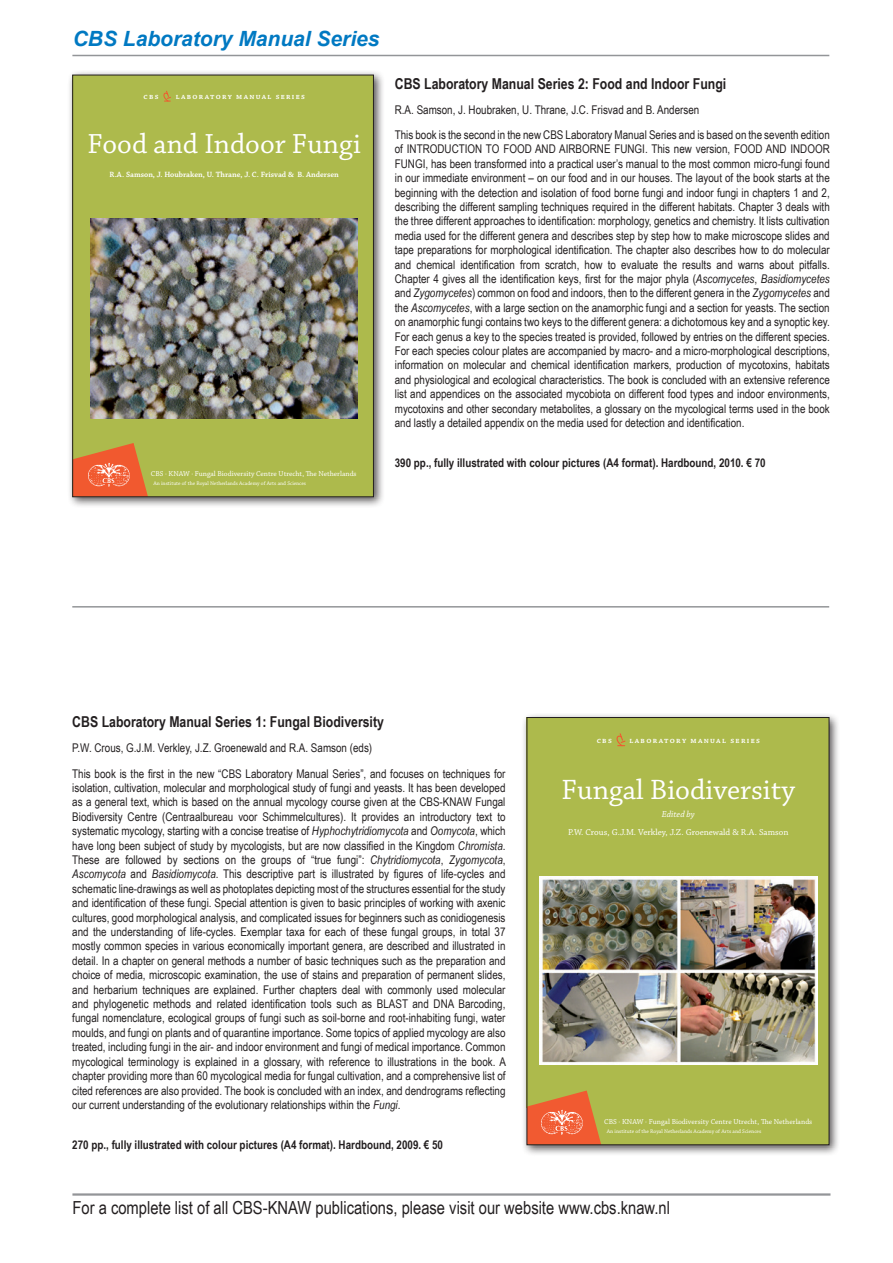
<style>
.page{position:relative;width:893px;height:1263px;background:#fff}
.page>*{position:absolute;margin:0;border:0;box-sizing:border-box;transform-origin:0 0}
.t1{font:29.4px "Chaparral Pro";color:#fff}
.t2{font:29.1px "Chaparral Pro";color:#fff}
.t3{font:italic 700 21px "Arial";color:#0079c2}
.t4{font:18px "Arial Narrow";color:#231f20}
.t5{font:700 15px "Arial Narrow";color:#231f20}
.t6{font:12px/14.4px "Arial Narrow";color:#231f20}
.t7{font:700 12px "Arial Narrow";color:#231f20}
.t8{font:9.15px "Chaparral Pro";color:#fff}
.t9{font:italic 9.15px "Chaparral Pro";color:#fff}
.t10{font:600 8.1px "Chaparral Pro";letter-spacing:.16em;color:#fff}
.t11{font:600 7.95px "Chaparral Pro";color:#fff}
.t12{font:600 7.95px "Chaparral Pro";letter-spacing:.155em;color:#fff}
.t13{font:7.65px "Chaparral Pro";color:#fff}
.t14{font:7.5px "Chaparral Pro";color:#fff}
.t15{font:5.55px "Chaparral Pro";color:#fff}
.s1{font-style:italic}
</style>
<div class="page">
<hr style="left:72px;top:55px;width:757px;height:1px;background:#939598">
<hr style="left:72px;top:1193px;width:758px;height:2px;background:#939598">
<hr style="left:72px;top:606px;width:757px;height:1px;background:#939598">
<div style="left:521px;top:712px;width:319px;height:444px;background:#231f20;opacity:.75"></div>
<div style="left:527px;top:717px;width:302px;height:390px;background:#adba4c"></div>
<div style="left:527px;top:1107px;width:302px;height:38px;background:#adba4c"></div>
<svg style="left:616px;top:733px;width:10px;height:13px"></svg>
<img style="left:539px;top:877px;width:278px;height:188px">
<svg style="left:527px;top:1090px;width:74px;height:62px"></svg>
<svg style="left:829px;top:717px;width:7px;height:2px"></svg>
<svg style="left:829px;top:1145px;width:7px;height:7px"></svg>
<div style="left:526px;top:717px;width:303px;height:428px;border:1px solid #231f20"></div>
<div style="left:67px;top:69px;width:318px;height:439px;background:#231f20;opacity:.75"></div>
<div style="left:75px;top:75px;width:298px;height:385px;background:#adba4c"></div>
<img style="left:90px;top:218px;width:267px;height:200px">
<div style="left:75px;top:460px;width:298px;height:37px;background:#adba4c"></div>
<hr style="left:73px;top:75px;width:2px;height:422px;background:#adba4c">
<svg style="left:74px;top:443px;width:74px;height:52px"></svg>
<img style="left:87px;top:462px;width:44px;height:26px">
<svg style="left:163px;top:90px;width:8px;height:12px"></svg>
<div style="left:72px;top:75px;width:302px;height:422px;border:1px solid #231f20"></div>
<h3 class="t3" style="left:73px;top:25px;width:308px">CBS Laboratory Manual Series</h3>
<p class="t12" style="left:143px;top:92px;width:17px">cbs</p>
<p class="t12" style="left:176px;top:92px;width:131px">laboratory manual series</p>
<h2 class="t2" style="left:88px;top:128px;width:275px">Food and Indoor Fungi</h2>
<p class="t11" style="left:109px;top:170px;width:231px">R.A. Samson, J. Houbraken, U. Thrane, J. C. Frisvad &amp; B. Andersen</p>
<p class="t14" style="left:151px;top:469px;width:207px">CBS · KNAW · Fungal Biodiversity Centre Utrecht, The Netherlands</p>
<p class="t15" style="left:153px;top:480px;width:154px">An institute of the Royal Netherlands Academy of Arts and Sciences</p>
<p class="t5" style="left:395px;top:72px;width:333px">CBS Laboratory Manual Series 2: Food and Indoor Fungi</p>
<p class="t6" style="left:395px;top:97px;width:436px;line-height:25.2px">R.A. Samson, J. Houbraken, U. Thrane, J.C. Frisvad and B. Andersen<br>This book is the second in the new CBS Laboratory Manual Series and is based on the seventh edition</p>
<p class="t6" style="left:395px;top:142px;width:436px;text-align:justify">of INTRODUCTION TO FOOD AND AIRBORNE FUNGI. This new version, FOOD AND INDOOR FUNGI, has been transformed into a practical user’s manual to the most common micro-fungi found in our immediate environment – on our food and in our houses. The layout of the book starts at the beginning with the detection and isolation of food borne fungi and indoor fungi in chapters 1 and 2, describing the different sampling techniques required in the different habitats. Chapter 3 deals with the three different approaches to identification: morphology, genetics and chemistry. It lists cultivation media used for the different genera and describes step by step how to make microscope slides and tape preparations for morphological identification. The chapter also describes how to do molecular and chemical identification from scratch, how to evaluate the results and warns about pitfalls.<br>Chapter 4 gives all the identification keys, first for the major phyla (<span class="s1">Ascomycetes</span>, <span class="s1">Basidiomycetes </span>and <span class="s1">Zygomycetes</span>) common on food and indoors, then to the different genera in the <span class="s1">Zygomycetes</span> and the <span class="s1">Ascomycetes</span>, with a large section on the anamorphic fungi and a section for yeasts. The section on anamorphic fungi contains two keys to the different genera: a dichotomous key and a synoptic key.<br>For each genus a key to the species treated is provided, followed by entries on the different species.<br>For each species colour plates are accompanied by macro- and a micro-morphological descriptions, information on molecular and chemical identification markers, production of mycotoxins, habitats and physiological and ecological characteristics. The book is concluded with an extensive reference list and appendices on the associated mycobiota on different food types and indoor environments, mycotoxins and other secondary metabolites, a glossary on the mycological terms used in the book and lastly a detailed appendix on the media used for detection and identification.</p>
<p class="t7" style="left:395px;top:453px;width:372px">390 pp., fully illustrated with colour pictures (A4 format). Hardbound, 2010. € 70</p>
<p class="t5" style="left:72px;top:711px;width:313px">CBS Laboratory Manual Series 1: Fungal Biodiversity</p>
<p class="t6" style="left:72px;top:735px;width:435px;line-height:25.2px">P.W. Crous, G.J.M. Verkley, J.Z. Groenewald and R.A. Samson (eds)<br>This book is the first in the new “CBS Laboratory Manual Series”, and focuses on techniques for</p>
<p class="t6" style="left:72px;top:780px;width:435px;text-align:justify">isolation, cultivation, molecular and morphological study of fungi and yeasts. It has been developed as a general text, which is based on the annual mycology course given at the CBS-KNAW Fungal Biodiversity Centre (Centraalbureau voor Schimmelcultures). It provides an introductory text to systematic mycology, starting with a concise treatise of <span class="s1">Hyphochytridiomycota</span> and <span class="s1">Oomycota</span>, which have long been subject of study by mycologists, but are now classified in the Kingdom <span class="s1">Chromista</span>.<br>These are followed by sections on the groups of “true fungi”: <span class="s1">Chytridiomycota</span>, <span class="s1">Zygomycota</span>, <span class="s1">Ascomycota</span> and <span class="s1">Basidiomycota</span>. This descriptive part is illustrated by figures of life-cycles and schematic line-drawings as well as photoplates depicting most of the structures essential for the study and identification of these fungi. Special attention is given to basic principles of working with axenic cultures, good morphological analysis, and complicated issues for beginners such as conidiogenesis and the understanding of life-cycles. Exemplar taxa for each of these fungal groups, in total 37 mostly common species in various economically important genera, are described and illustrated in detail. In a chapter on general methods a number of basic techniques such as the preparation and choice of media, microscopic examination, the use of stains and preparation of permanent slides, and herbarium techniques are explained. Further chapters deal with commonly used molecular and phylogenetic methods and related identification tools such as BLAST and DNA Barcoding, fungal nomenclature, ecological groups of fungi such as soil-borne and root-inhabiting fungi, water moulds, and fungi on plants and of quarantine importance. Some topics of applied mycology are also treated, including fungi in the air- and indoor environment and fungi of medical importance. Common mycological terminology is explained in a glossary, with reference to illustrations in the book. A chapter providing more than 60 mycological media for fungal cultivation, and a comprehensive list of cited references are also provided. The book is concluded with an index, and dendrograms reflecting our current understanding of the evolutionary relationships within the <span class="s1">Fungi</span>.</p>
<p class="t7" style="left:72px;top:1135px;width:372px">270 pp., fully illustrated with colour pictures (A4 format). Hardbound, 2009. € 50</p>
<p class="t10" style="left:597px;top:735px;width:17px">cbs</p>
<p class="t10" style="left:629px;top:735px;width:132px">laboratory manual series</p>
<h1 class="t1" style="left:562px;top:773px;width:235px">Fungal Biodiversity</h1>
<p class="t9" style="left:662px;top:809px;width:34px">Edited by</p>
<p class="t8" style="left:568px;top:827px;width:222px">P.W. Crous, G.J.M. Verkley, J.Z. Groenewald &amp; R.A. Samson</p>
<p class="t13" style="left:604px;top:1117px;width:210px">CBS · KNAW · Fungal Biodiversity Centre Utrecht, The Netherlands</p>
<p class="t15" style="left:607px;top:1128px;width:156px">An institute of the Royal Netherlands Academy of Arts and Sciences</p>
<h3 class="t4" style="left:72px;top:1194px;width:599px">For a complete list of all CBS-KNAW publications, please visit our website www.cbs.knaw.nl</h3>
</div>
